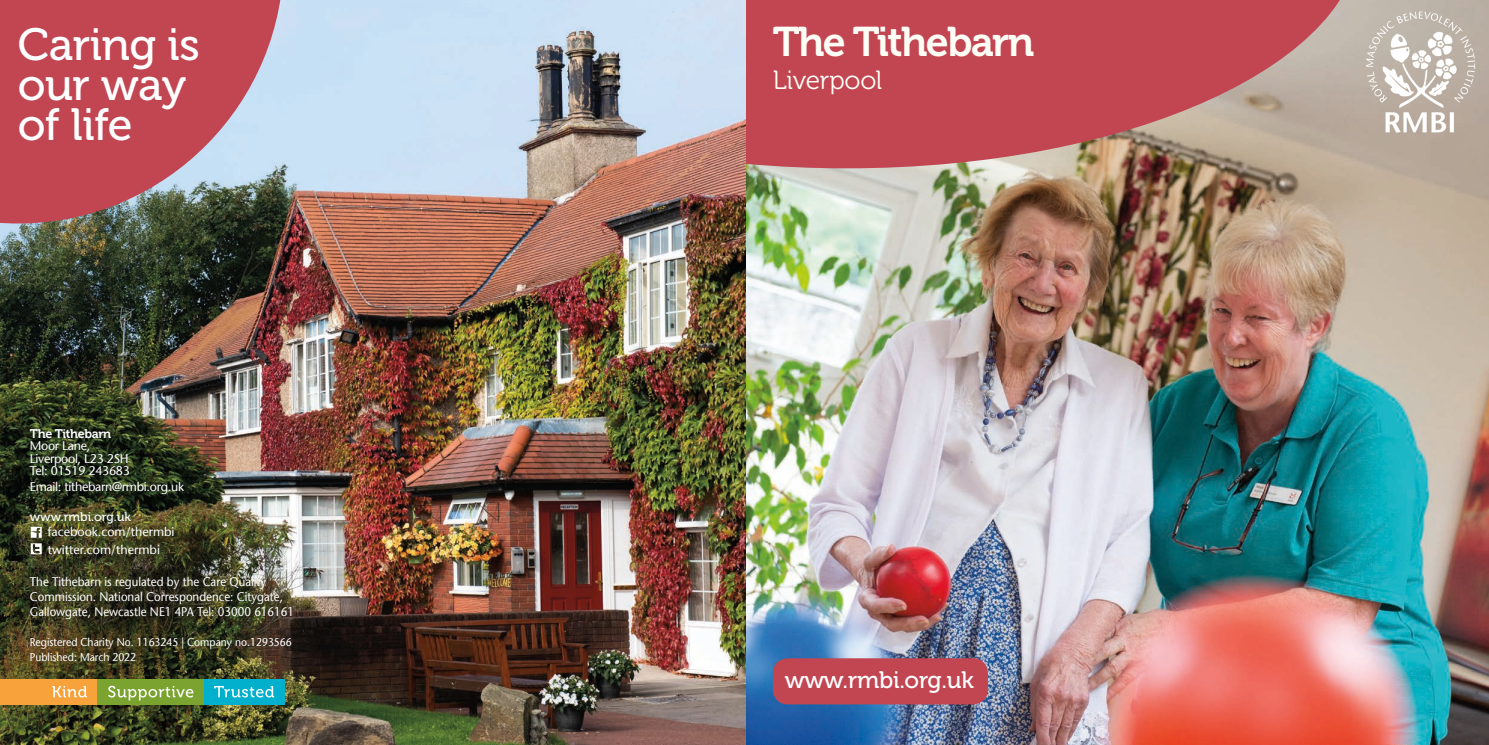
<style>
.page{position:relative;width:1489px;height:745px;background:#fff}
.page>*{position:absolute;margin:0;border:0;box-sizing:border-box;transform-origin:0 0}
.Title_Museo_700_48_4{font:45px "Museo 500";letter-spacing:-.01em;color:#fff}
.Title_Museo_700_48_4-2{font:41.25px "Museo 700";letter-spacing:-.04em;color:#fffef6}
.Title_Museo_700_48_4-3{font:26.25px "Museo 300";letter-spacing:-.01em;color:#fffef6}
.Title_Museo_700_48_4-4{font:23.75px "Museo 500";letter-spacing:-.01em;color:#fff}
.Small_text_8_13_whit{font:12.5px "Stone Sans";color:#fff;scale:.92 1}
.Small_text_8_13_whit-2{font:12.5px "Stone Sans";letter-spacing:-.025em;color:#fff}
.Small_text_8_13_whit-3{font:12.5px "Stone Sans";color:#fff}
.Website_address_Muse{font:12.5px "Museo 500";color:#fff}
.t1{font:12.5px "Museo 700";letter-spacing:-.025em;color:#fff}
.Small_text_8_13_whit-4{font:11.25px "Stone Sans";color:#fff;scale:.92 1}
</style>
<div class="page">
<img style="left:0;top:0;width:1488px;height:744px">
<svg style="left:332px;top:0;width:1029px;height:168px;background:#bf8992"></svg>
<svg style="left:0;top:0;width:284px;height:223px;background:#b75c67"></svg>
<svg style="left:31px;top:526px;width:11px;height:11px"></svg>
<svg style="left:31px;top:543px;width:11px;height:11px"></svg>
<img style="left:1358px;top:10px;width:124px;height:125px">
<div style="left:0;top:678px;width:97px;height:26px;background:#f7a23a"></div>
<div style="left:204px;top:678px;width:80px;height:26px;background:#00b0cd"></div>
<div style="left:97px;top:678px;width:107px;height:26px;background:#7ba330"></div>
<svg style="left:52px;top:686px;width:35px;height:11px"></svg>
<svg style="left:108px;top:685px;width:85px;height:15px"></svg>
<svg style="left:214px;top:686px;width:60px;height:11px"></svg>
<div style="left:772px;top:657px;width:215px;height:47px;background:#c24552;border-radius:15px"></div>
<p class="Title_Museo_700_48_4" style="left:18px;top:20px;width:184px">Caring is</p>
<p class="Title_Museo_700_48_4" style="left:18px;top:60px;width:170px">our way</p>
<p class="Title_Museo_700_48_4" style="left:18px;top:100px;width:116px">of life</p>
<p class="t1" style="left:30px;top:426px;width:83px">The Tithebarn</p>
<p class="Small_text_8_13_whit-2" style="left:30px;top:438px;width:62px">Moor Lane,</p>
<p class="Small_text_8_13_whit-2" style="left:30px;top:451px;width:100px">Liverpool, L23 2SH</p>
<p class="Small_text_8_13_whit-2" style="left:30px;top:463px;width:102px">Tel: 01519 243683</p>
<p class="Small_text_8_13_whit-2" style="left:30px;top:478px;width:156px">Email: tithebarn@rmbi.org.uk</p>
<p class="Website_address_Muse" style="left:30px;top:509px;width:103px">www.rmbi.org.uk</p>
<p class="Small_text_8_13_whit-3" style="left:48px;top:524px;width:128px">facebook.com/thermbi</p>
<p class="Small_text_8_13_whit-3" style="left:48px;top:542px;width:114px">twitter.com/thermbi</p>
<p class="Small_text_8_13_whit" style="left:30px;top:573px;width:258px">The Tithebarn is regulated by the Care Quality</p>
<p class="Small_text_8_13_whit" style="left:30px;top:588px;width:277px">Commission. National Correspondence: Citygate,</p>
<p class="Small_text_8_13_whit" style="left:30px;top:603px;width:289px">Gallowgate, Newcastle NE1 4PA Tel: 03000 616161</p>
<p class="Small_text_8_13_whit-4" style="left:30px;top:634px;width:286px">Registered Charity No. 1163245 | Company no.1293566</p>
<p class="Small_text_8_13_whit-4" style="left:30px;top:649px;width:117px">Published: March 2022</p>
<p class="Title_Museo_700_48_4-2" style="left:772px;top:19px;width:263px">The Tithebarn</p>
<p class="Title_Museo_700_48_4-3" style="left:772px;top:65px;width:111px">Liverpool</p>
<p class="Title_Museo_700_48_4-4" style="left:784px;top:666px;width:191px">www.rmbi.org.uk</p>
</div>
